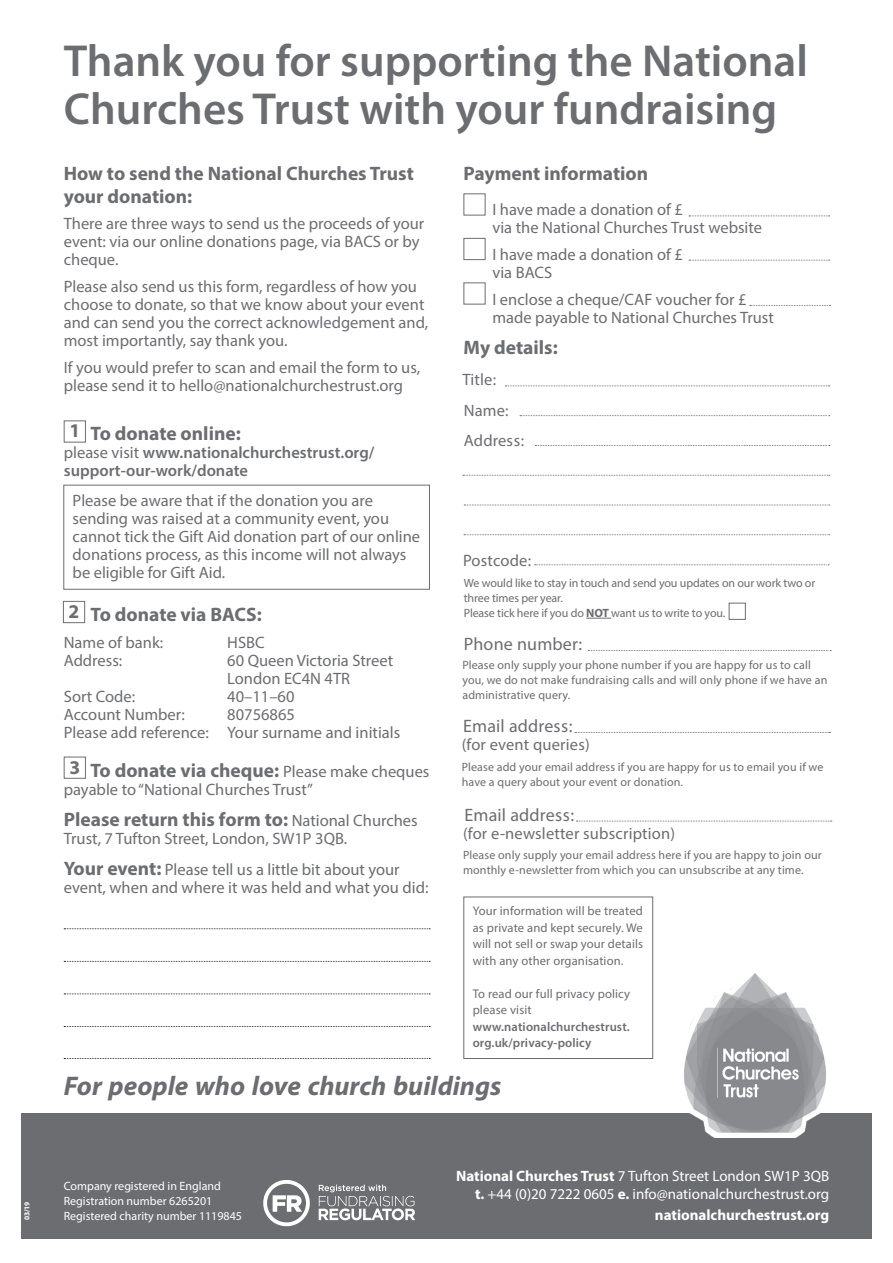
<style>
.page{position:relative;width:893px;height:1263px;background:#fff}
.page>*{position:absolute;margin:0;border:0;box-sizing:border-box;transform-origin:0 0}
.NCT_body{font:600 45px/48px "Myriad Pro";color:#6c6d70}
.t1{font:italic 700 37.8px "Myriad Arabic";color:#6c6d70}
.t2{font:700 19.5px/22.5px "Myriad Pro";color:#6c6d70}
.t3{font:18px "Myriad Pro";letter-spacing:.01em;color:#6c6d70}
.t4{font:16.5px/18px "Myriad Pro";color:#6c6d70}
.t5{font:600 16.5px/18px "Myriad Pro";color:#6c6d70}
.NCT_body-2{font:15px "Myriad Pro";color:#fff}
.NCT_body-3{font:700 15px "Myriad Pro";color:#fff}
.t6{font:12.6px/16.5px "Myriad Pro";letter-spacing:.01em;color:#6c6d70;text-align:justify}
.t7{font:600 12.6px/16.5px "Myriad Pro";letter-spacing:.01em;color:#6c6d70}
.t8{font:12px/15px "Myriad Pro";letter-spacing:.01em;color:#6c6d70}
.t9{font:12px/15px "Myriad Pro";letter-spacing:-.01em;color:#6c6d70}
.NCT_body-4{font:12px/15px "Myriad Pro";color:#fff}
.NCT_body-5{font:700 7.5px "Myriad Pro";color:#fff}
.s1{font-weight:400}
.s2{font-weight:400;font-size:16.5px}
.s3{font-weight:700;font-size:19.5px}
.s4{font-weight:700}
</style>
<div class="page">
<div style="left:21px;top:1113px;width:851px;height:126px;background:#6c6d70"></div>
<img style="left:263px;top:1180px;width:151px;height:47px">
<div style="left:463px;top:193px;width:22px;height:22px;border:1px solid #6c6d70"></div>
<div style="left:463px;top:238px;width:22px;height:22px;border:1px solid #6c6d70"></div>
<div style="left:463px;top:282px;width:22px;height:22px;border:1px solid #6c6d70"></div>
<svg style="left:586px;top:618px;width:25px;height:1px"></svg>
<svg style="left:505px;top:385px;width:325px;height:1px"></svg>
<svg style="left:520px;top:415px;width:310px;height:1px"></svg>
<svg style="left:535px;top:445px;width:295px;height:1px"></svg>
<svg style="left:535px;top:564px;width:294px;height:1px"></svg>
<svg style="left:588px;top:650px;width:243px;height:1px"></svg>
<svg style="left:575px;top:732px;width:255px;height:1px"></svg>
<svg style="left:576px;top:821px;width:256px;height:1px"></svg>
<svg style="left:463px;top:475px;width:367px;height:1px"></svg>
<svg style="left:464px;top:505px;width:366px;height:1px"></svg>
<svg style="left:464px;top:534px;width:366px;height:1px"></svg>
<svg style="left:64px;top:928px;width:366px;height:1px"></svg>
<svg style="left:64px;top:961px;width:366px;height:1px"></svg>
<svg style="left:64px;top:993px;width:366px;height:1px"></svg>
<svg style="left:64px;top:1026px;width:366px;height:1px"></svg>
<svg style="left:64px;top:1058px;width:366px;height:1px"></svg>
<div style="left:729px;top:603px;width:17px;height:17px;border:1px solid #6c6d70"></div>
<div style="left:463px;top:896px;width:190px;height:163px;border:1px solid #6c6d70"></div>
<div style="left:63px;top:485px;width:367px;height:105px;border:1px solid #6c6d70"></div>
<div style="left:64px;top:420px;width:22px;height:22px;border:1px solid #6c6d70"></div>
<div style="left:63px;top:601px;width:22px;height:22px;border:1px solid #6c6d70"></div>
<div style="left:64px;top:757px;width:22px;height:22px;border:1px solid #6c6d70"></div>
<svg style="left:750px;top:305px;width:80px;height:1px"></svg>
<svg style="left:689px;top:260px;width:141px;height:1px"></svg>
<svg style="left:689px;top:216px;width:141px;height:1px"></svg>
<img style="left:689px;top:1113px;width:132px;height:24px">
<svg style="left:684px;top:973px;width:142px;height:140px"></svg>
<p class="NCT_body" style="left:64px;top:36px;width:746px">Thank you for supporting the National<br>Churches Trust with your fundraising</p>
<p class="t2" style="left:64px;top:162px;width:352px">How to send the National Churches Trust your donation:</p>
<p class="t4" style="left:64px;top:215px;width:362px">There are three ways to send us the proceeds of your event: via our online donations page, via BACS or by cheque.</p>
<p class="t4" style="left:64px;top:277px;width:366px">Please also send us this form, regardless of how you choose to donate, so that we know about your event and can send you the correct acknowledgement and, most importantly, say thank you.</p>
<p class="t4" style="left:64px;top:358px;width:358px">If you would prefer to scan and email the form to us, please send it to hello@nationalchurchestrust.org</p>
<p class="t2" style="left:91px;top:421px;width:152px">To donate online:</p>
<p class="t5" style="left:64px;top:443px;width:312px"><span class="s1">please visit</span> www.nationalchurchestrust.org/ support-our-work/donate</p>
<p class="t2" style="left:69px;top:419px;width:12px">1</p>
<p class="t4" style="left:73px;top:492px;width:349px">Please be aware that if the donation you are sending was raised at a community event, you cannot tick the Gift Aid donation part of our online donations process, as this income will not always be eligible for Gift Aid.</p>
<p class="t2" style="left:69px;top:599px;width:12px">2</p>
<p class="t2" style="left:91px;top:603px;width:173px">To donate via BACS:</p>
<p class="t4" style="left:64px;top:633px;width:101px">Name of bank:</p>
<p class="t4" style="left:227px;top:633px;width:39px">HSBC</p>
<p class="t4" style="left:64px;top:651px;width:60px">Address:</p>
<p class="t4" style="left:227px;top:651px;width:167px">60 Queen Victoria Street<br>London EC4N 4TR</p>
<p class="t4" style="left:64px;top:687px;width:73px">Sort Code:</p>
<p class="t4" style="left:227px;top:687px;width:69px">40–11–60</p>
<p class="t4" style="left:64px;top:705px;width:123px">Account Number:</p>
<p class="t4" style="left:64px;top:705px;width:338px;text-indent:163px">80756865<br>Please add reference: Your surname and initials</p>
<p class="t2" style="left:90px;top:759px;width:340px">To donate via cheque: <span class="s2">Please make cheques</span></p>
<p class="t4" style="left:64px;top:780px;width:251px">payable to “National Churches Trust”</p>
<p class="t2" style="left:64px;top:808px;width:355px">Please return this form to: <span class="s2">National Churches</span></p>
<p class="t4" style="left:64px;top:829px;width:285px">Trust, 7 Tufton Street, London, SW1P 3QB.</p>
<p class="t4" style="left:64px;top:860px;width:366px"><span class="s3">Your event:</span> Please tell us a little bit about your event, when and where it was held and what you did:</p>
<p class="t2" style="left:69px;top:755px;width:12px">3</p>
<p class="t2" style="left:463px;top:162px;width:186px">Payment information</p>
<p class="t4" style="left:492px;top:201px;width:271px">I have made a donation of £<br>via the National Churches Trust website</p>
<p class="t4" style="left:492px;top:245px;width:192px">I have made a donation of £ via BACS</p>
<p class="t4" style="left:492px;top:290px;width:283px">I enclose a cheque/CAF voucher for £ made payable to National Churches Trust</p>
<p class="t2" style="left:463px;top:335px;width:96px">My details:</p>
<p class="t4" style="left:462px;top:370px;width:35px">Title:</p>
<p class="t4" style="left:464px;top:401px;width:46px">Name:</p>
<p class="t4" style="left:464px;top:431px;width:62px">Address:</p>
<p class="t4" style="left:463px;top:551px;width:69px">Postcode:</p>
<p class="t9" style="left:464px;top:575px;width:353px">We would like to stay in touch and send you updates on our work two or three times per year.<br>Please tick here if you do <span class="s4">NOT</span> want us to write to you.</p>
<p class="t3" style="left:464px;top:633px;width:120px">Phone number:</p>
<p class="t8" style="left:462px;top:658px;width:366px">Please only supply your phone number if you are happy for us to call you, we do not make fundraising calls and will only phone if we have an administrative query.</p>
<p class="t3" style="left:463px;top:715px;width:111px">Email address:</p>
<p class="t4" style="left:462px;top:735px;width:130px">(for event queries)</p>
<p class="t8" style="left:462px;top:759px;width:363px">Please add your email address if you are happy for us to email you if we have a query about your event or donation.</p>
<p class="t3" style="left:464px;top:804px;width:111px">Email address:</p>
<p class="t4" style="left:463px;top:824px;width:214px">(for e-newsletter subscription)</p>
<p class="t8" style="left:463px;top:847px;width:360px">Please only supply your email address here if you are happy to join our monthly e-newsletter from which you can unsubscribe at any time.</p>
<p class="t6" style="left:473px;top:903px;width:172px">Your information will be treated as private and kept securely. We will not sell or swap your details with any other organisation.</p>
<p class="t7" style="left:473px;top:985px;width:159px"><span class="s1">To read our full privacy policy please visit </span>www.nationalchurchestrust. org.uk/privacy-policy</p>
<p class="t1" style="left:64px;top:1059px;width:439px">For people who love church buildings</p>
<p class="NCT_body-2" style="left:456px;top:1166px;width:375px"><span class="s4">National Churches Trust</span> 7 Tufton Street London SW1P 3QB</p>
<p class="NCT_body-2" style="left:475px;top:1184px;width:356px"><span class="s4">t.</span> +44 (0)20 7222 0605 <span class="s4">e.</span> info@nationalchurchestrust.org</p>
<p class="NCT_body-4" style="left:64px;top:1179px;width:180px">Company registered in England<br>Registration number 6265201<br>Registered charity number 1119845</p>
<p class="NCT_body-5" style="left:22px;top:1220px;width:21px;rotate:-90deg">03/19</p>
<p class="NCT_body-3" style="left:655px;top:1205px;width:176px">nationalchurchestrust.org</p>
</div>
